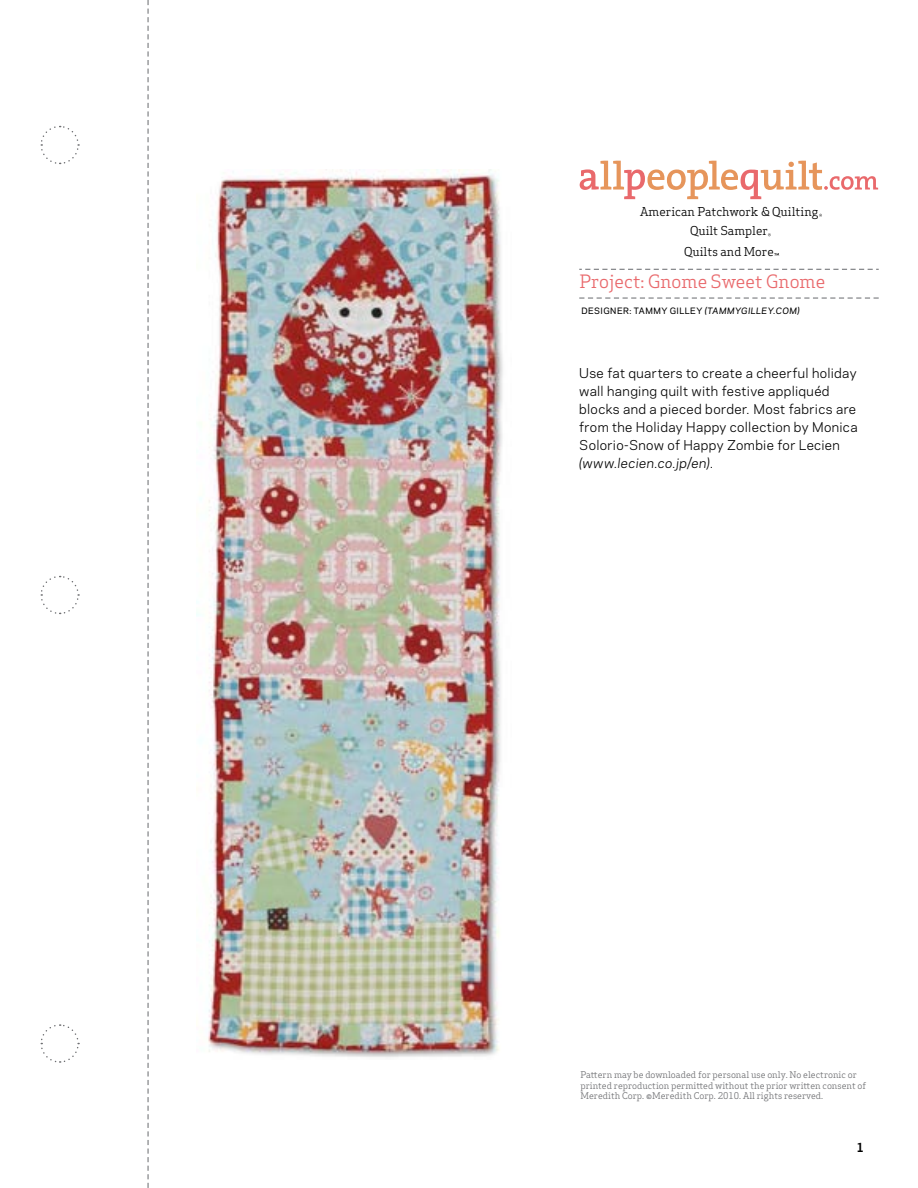
<style>
.page{position:relative;width:918px;height:1188px;background:#fff}
.page>*{position:absolute;margin:0;border:0;box-sizing:border-box;transform-origin:0 0}
.t1{font:18px "Apex Serif";color:#e9696c}
.t2{font:12.75px/18px "Galaxie Polaris";letter-spacing:.025em;color:#000}
.t3{font:12px/20.4px "Apex Serif";color:#000;text-align:center}
.t4{font:700 12px "Apex Sans";color:#000}
.t5{font:9px/10.8px "Apex Serif";color:#6d6e71}
.t6{font:500 8.25px "Galaxie Polaris";letter-spacing:.06em;color:#000}
.s1{font-style:italic}
</style>
<div class="page">
<svg style="left:40px;top:125px;width:40px;height:40px"></svg>
<svg style="left:40px;top:1024px;width:40px;height:39px"></svg>
<svg style="left:40px;top:575px;width:40px;height:40px"></svg>
<svg style="left:580px;top:161px;width:298px;height:38px"></svg>
<svg style="left:579px;top:297px;width:300px;height:2px"></svg>
<svg style="left:579px;top:269px;width:300px;height:1px"></svg>
<img style="left:196px;top:169px;width:307px;height:889px">
<svg style="left:147px;top:0;width:2px;height:1188px"></svg>
<p class="t3" style="left:640px;top:201px;width:180px">American Patchwork &amp; Quilting</p>
<p class="t3" style="left:684px;top:220px;width:91px">Quilt Sampler<br>Quilts and More</p>
<h1 class="t1" style="left:580px;top:270px;width:247px">Project: Gnome Sweet Gnome</h1>
<p class="t6" style="left:581px;top:304px;width:220px">DESIGNER: TAMMY GILLEY <span class="s1">(TAMMYGILLEY.COM)</span></p>
<p class="t2" style="left:579px;top:363px;width:280px">Use fat quarters to create a cheerful holiday wall hanging quilt with festive appliquéd blocks and a pieced border. Most fabrics are from the Holiday Happy collection by Monica Solorio-Snow of Happy Zombie for Lecien <span class="s1">(www.lecien.co.jp/en)</span>.</p>
<p class="t5" style="left:580px;top:1069px;width:287px">Pattern may be downloaded for personal use only. No electronic or printed reproduction permitted without the prior written consent of<br>Meredith Corp. ©Meredith Corp. 2010. All rights reserved.</p>
<p class="t4" style="left:857px;top:1140px;width:9px">1</p>
</div>
